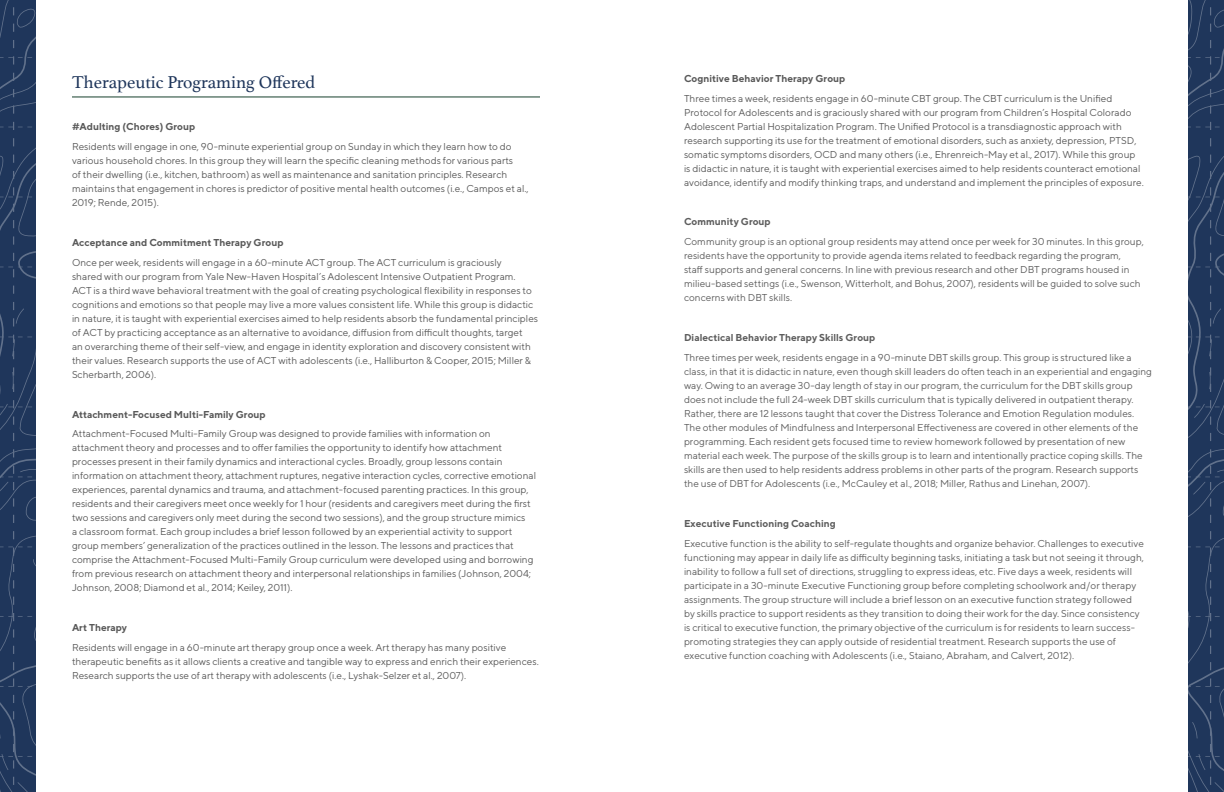
<style>
.page{position:relative;width:1224px;height:792px;background:#fff}
.page>*{position:absolute;margin:0;border:0;box-sizing:border-box;transform-origin:0 0}
.t1{font:18px "Athelas";color:#1f365b}
.t2{font:10px/14px "TT Norms";color:#595959}
.t3{font:10px/14px "TT Norms";color:#5d5d5d}
.t4{font:700 10px "TT Norms";color:#595959}
.t5{font:700 10px "TT Norms";color:#5d5d5d}
</style>
<div class="page">
<hr style="left:72px;top:97px;width:468px;height:1px;background:#16402c">
<svg style="left:0;top:0;width:36px;height:792px;background:#233a5e"></svg>
<svg style="left:1188px;top:0;width:36px;height:792px;background:#243a5e"></svg>
<p class="t1" style="left:72px;top:68px;width:245px">Therapeutic Programing Offered</p>
<p class="t4" style="left:72px;top:120px;width:125px">#Adulting (Chores) Group</p>
<p class="t2" style="left:72px;top:139px;width:458px">Residents will engage in one, 90-minute experiential group on Sunday in which they learn how to do various household chores. In this group they will learn the specific cleaning methods for various parts<br>of their dwelling (i.e., kitchen, bathroom) as well as maintenance and sanitation principles. Research maintains that engagement in chores is predictor of positive mental health outcomes (i.e., Campos et al., 2019; Rende, 2015).</p>
<p class="t4" style="left:72px;top:236px;width:213px">Acceptance and Commitment Therapy Group</p>
<p class="t2" style="left:72px;top:255px;width:468px">Once per week, residents will engage in a 60-minute ACT group. The ACT curriculum is graciously<br>shared with our program from Yale New-Haven Hospital’s Adolescent Intensive Outpatient Program.<br>ACT is a third wave behavioral treatment with the goal of creating psychological flexibility in responses to cognitions and emotions so that people may live a more values consistent life. While this group is didactic in nature, it is taught with experiential exercises aimed to help residents absorb the fundamental principles of ACT by practicing acceptance as an alternative to avoidance, diffusion from difficult thoughts, target<br>an overarching theme of their self-view, and engage in identity exploration and discovery consistent with their values. Research supports the use of ACT with adolescents (i.e., Halliburton &amp; Cooper, 2015; Miller &amp; Scherbarth, 2006).</p>
<p class="t4" style="left:72px;top:408px;width:195px">Attachment-Focused Multi-Family Group</p>
<p class="t2" style="left:72px;top:427px;width:466px">Attachment-Focused Multi-Family Group was designed to provide families with information on attachment theory and processes and to offer families the opportunity to identify how attachment processes present in their family dynamics and interactional cycles. Broadly, group lessons contain information on attachment theory, attachment ruptures, negative interaction cycles, corrective emotional experiences, parental dynamics and trauma, and attachment-focused parenting practices. In this group, residents and their caregivers meet once weekly for 1 hour (residents and caregivers meet during the first two sessions and caregivers only meet during the second two sessions), and the group structure mimics<br>a classroom format. Each group includes a brief lesson followed by an experiential activity to support group members’ generalization of the practices outlined in the lesson. The lessons and practices that comprise the Attachment-Focused Multi-Family Group curriculum were developed using and borrowing from previous research on attachment theory and interpersonal relationships in families (Johnson, 2004; Johnson, 2008; Diamond et al., 2014; Keiley, 2011).</p>
<p class="t4" style="left:72px;top:622px;width:57px">Art Therapy</p>
<p class="t2" style="left:72px;top:641px;width:468px">Residents will engage in a 60-minute art therapy group once a week. Art therapy has many positive therapeutic benefits as it allows clients a creative and tangible way to express and enrich their experiences.<br>Research supports the use of art therapy with adolescents (i.e., Lyshak-Selzer et al., 2007).</p>
<p class="t4" style="left:684px;top:72px;width:163px">Cognitive Behavior Therapy Group</p>
<p class="t2" style="left:684px;top:91px;width:461px">Three times a week, residents engage in 60-minute CBT group. The CBT curriculum is the Unified Protocol for Adolescents and is graciously shared with our program from Children’s Hospital Colorado Adolescent Partial Hospitalization Program. The Unified Protocol is a transdiagnostic approach with research supporting its use for the treatment of emotional disorders, such as anxiety, depression, PTSD, somatic symptoms disorders, OCD and many others (i.e., Ehrenreich-May et al., 2017). While this group is didactic in nature, it is taught with experiential exercises aimed to help residents counteract emotional avoidance, identify and modify thinking traps, and understand and implement the principles of exposure.</p>
<p class="t5" style="left:684px;top:216px;width:88px">Community Group</p>
<p class="t3" style="left:684px;top:235px;width:461px">Community group is an optional group residents may attend once per week for 30 minutes. In this group, residents have the opportunity to provide agenda items related to feedback regarding the program,<br>staff supports and general concerns. In line with previous research and other DBT programs housed in milieu-based settings (i.e., Swenson, Witterholt, and Bohus, 2007), residents will be guided to solve such concerns with DBT skills.</p>
<p class="t5" style="left:684px;top:331px;width:193px">Dialectical Behavior Therapy Skills Group</p>
<p class="t3" style="left:684px;top:350px;width:470px">Three times per week, residents engage in a 90-minute DBT skills group. This group is structured like a class, in that it is didactic in nature, even though skill leaders do often teach in an experiential and engaging way. Owing to an average 30-day length of stay in our program, the curriculum for the DBT skills group does not include the full 24-week DBT skills curriculum that is typically delivered in outpatient therapy.<br>Rather, there are 12 lessons taught that cover the Distress Tolerance and Emotion Regulation modules.<br>The other modules of Mindfulness and Interpersonal Effectiveness are covered in other elements of the programming. Each resident gets focused time to review homework followed by presentation of new material each week. The purpose of the skills group is to learn and intentionally practice coping skills. The skills are then used to help residents address problems in other parts of the program. Research supports the use of DBT for Adolescents (i.e., McCauley et al., 2018; Miller, Rathus and Linehan, 2007).</p>
<p class="t5" style="left:684px;top:517px;width:153px">Executive Functioning Coaching</p>
<p class="t3" style="left:684px;top:536px;width:462px">Executive function is the ability to self-regulate thoughts and organize behavior. Challenges to executive functioning may appear in daily life as difficulty beginning tasks, initiating a task but not seeing it through, inability to follow a full set of directions, struggling to express ideas, etc. Five days a week, residents will participate in a 30-minute Executive Functioning group before completing schoolwork and/or therapy assignments. The group structure will include a brief lesson on an executive function strategy followed by skills practice to support residents as they transition to doing their work for the day. Since consistency is critical to executive function, the primary objective of the curriculum is for residents to learn success&shy;promoting strategies they can apply outside of residential treatment. Research supports the use of executive function coaching with Adolescents (i.e., Staiano, Abraham, and Calvert, 2012).</p>
</div>
